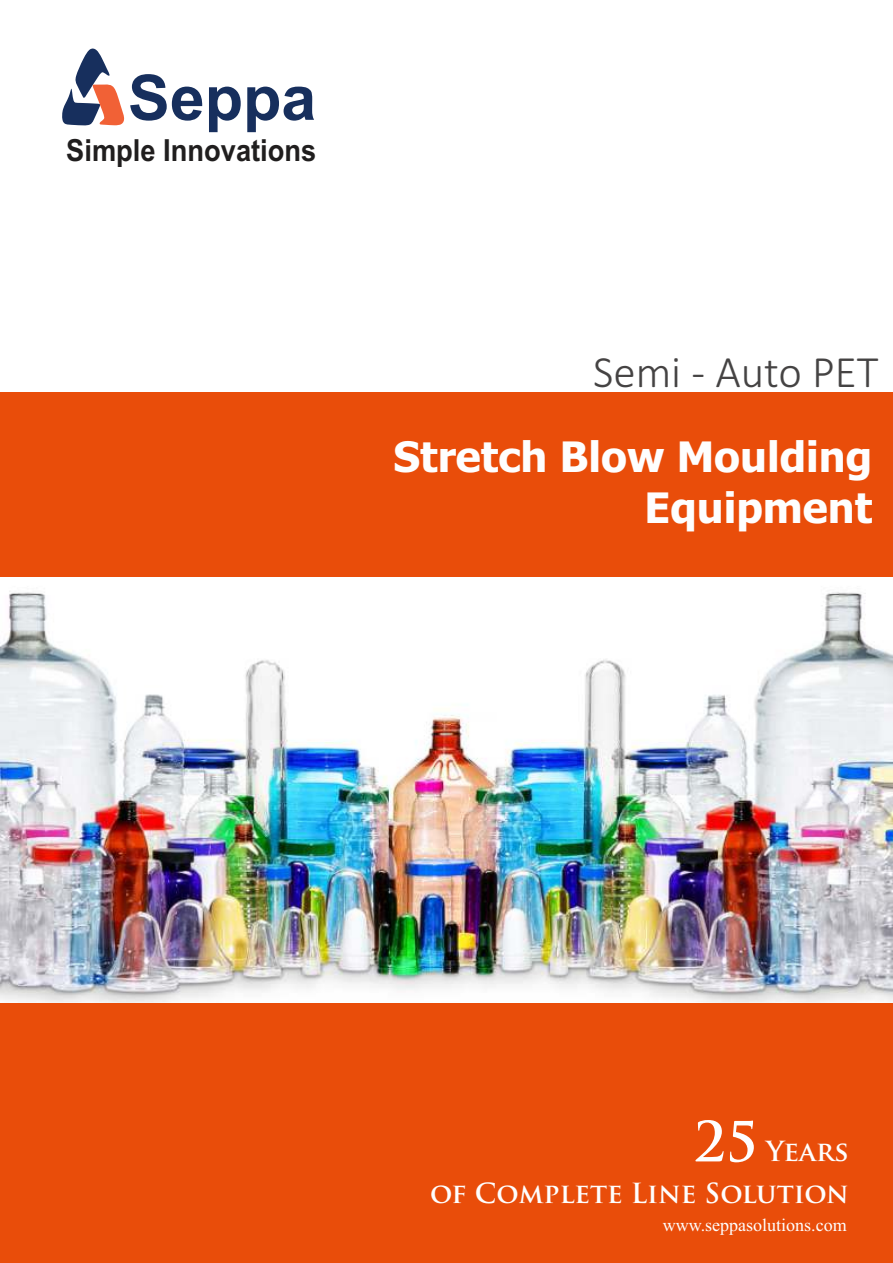
<style>
.page{position:relative;width:893px;height:1263px;background:#fff}
.page>*{position:absolute;margin:0;border:0;box-sizing:border-box;transform-origin:0 0}
.t1{font:700 62.7px "Arial";color:#172f5d}
.t2{font:300 45px "Calibri";color:#454343}
.t3{font:700 42px/50.7px "Tahoma";color:#fefefe;text-align:right}
.t4{font:700 30.45px "Arial";color:#201e1e;scale:.9 1}
.t5{font:700 27px/42px "Trajan Pro";color:#fefefe;text-align:right}
.t6{font:18px "Times New Roman";color:#fefefe}
.s1{font-size:54px}
</style>
<div class="page">
<div style="left:0;top:392px;width:893px;height:871px;background:#e94d0a"></div>
<svg style="left:62px;top:48px;width:62px;height:78px"></svg>
<img style="left:0;top:577px;width:893px;height:425px">
<h1 class="t1" style="left:128px;top:74px;width:190px">Seppa</h1>
<p class="t4" style="left:66px;top:139px;width:279px">Simple Innovations</p>
<h2 class="t2" style="left:593px;top:353px;width:287px">Semi - Auto PET</h2>
<h3 class="t3" style="left:394px;top:435px;width:480px">Stretch Blow Moulding<br>Equipment</h3>
<p class="t5" style="left:430px;top:1134px;width:420px"><span class="s1">25</span> Years<br>of Complete Line Solution</p>
<p class="t6" style="left:663px;top:1219px;width:185px">www.seppasolutions.com</p>
</div>
